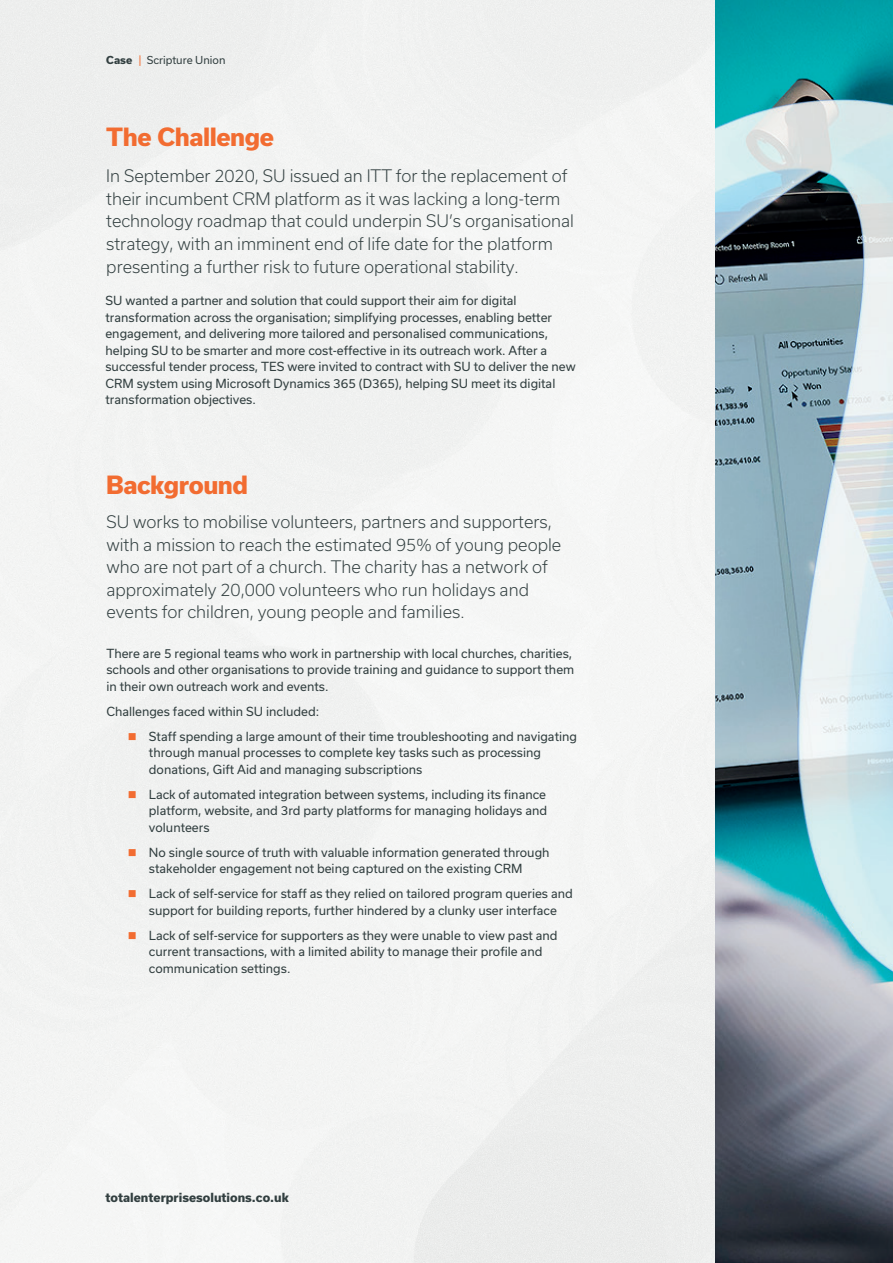
<style>
.page{position:relative;width:893px;height:1263px;background:#fff}
.page>*{position:absolute;margin:0;border:0;box-sizing:border-box;transform-origin:0 0}
.t1{font:800 24px "Usual";letter-spacing:-.02em;color:#f26c31}
.t2{font:300 16.5px/22.5px "Usual";color:#323f40}
.t3{font:12px/16.5px "Usual";color:#323f40}
.t4{font:800 12px "Usual";color:#323f40}
.t5{font:10.5px "Usual";color:#323f40}
.s1{font-weight:800}
.s2{color:#f26c31}
</style>
<div class="page">
<img style="left:0;top:0;width:893px;height:1263px">
<p class="t5" style="left:106px;top:54px;width:121px"><span class="s1">Case</span> <span class="s2">|</span> Scripture Union</p>
<h1 class="t1" style="left:106px;top:123px;width:169px">The Challenge</h1>
<p class="t2" style="left:106px;top:165px;width:469px">In September 2020, SU issued an ITT for the replacement of their incumbent CRM platform as it was lacking a long-term technology roadmap that could underpin SU’s organisational strategy, with an imminent end of life date for the platform presenting a further risk to future operational stability.</p>
<p class="t3" style="left:105px;top:292px;width:472px">SU wanted a partner and solution that could support their aim for digital transformation across the organisation; simplifying processes, enabling better engagement, and delivering more tailored and personalised communications, helping SU to be smarter and more cost-effective in its outreach work. After a successful tender process, TES were invited to contract with SU to deliver the new CRM system using Microsoft Dynamics 365 (D365), helping SU meet its digital transformation objectives.</p>
<h1 class="t1" style="left:106px;top:471px;width:143px">Background</h1>
<p class="t2" style="left:106px;top:511px;width:456px">SU works to mobilise volunteers, partners and supporters, with a mission to reach the estimated 95% of young people who are not part of a church. The charity has a network of approximately 20,000 volunteers who run holidays and events for children, young people and families.</p>
<p class="t3" style="left:106px;top:645px;width:469px">There are 5 regional teams who work in partnership with local churches, charities, schools and other organisations to provide training and guidance to support them in their own outreach work and events.</p>
<p class="t3" style="left:106px;top:703px;width:214px">Challenges faced within SU included:</p>
<p class="t3" style="left:149px;top:728px;width:430px;text-indent:-21px"><span class="s2">■</span> Staff spending a large amount of their time troubleshooting and navigating through manual processes to complete key tasks such as processing donations, Gift Aid and managing subscriptions</p>
<p class="t3" style="left:149px;top:786px;width:400px;text-align:justify;text-indent:-21px"><span class="s2">■</span> Lack of automated integration between systems, including its finance platform, website, and 3rd party platforms for managing holidays and volunteers</p>
<p class="t3" style="left:128px;top:844px;width:423px;text-align:center"><span class="s2">■</span> No single source of truth with valuable information generated through stakeholder engagement not being captured on the existing CRM</p>
<p class="t3" style="left:128px;top:885px;width:447px;text-align:center"><span class="s2">■</span> Lack of self-service for staff as they relied on tailored program queries and support for building reports, further hindered by a clunky user interface</p>
<p class="t3" style="left:149px;top:927px;width:410px;text-indent:-21px"><span class="s2">■</span> Lack of self-service for supporters as they were unable to view past and current transactions, with a limited ability to manage their profile and communication settings.</p>
<p class="t4" style="left:105px;top:1190px;width:185px">totalenterprisesolutions.co.uk</p>
</div>
